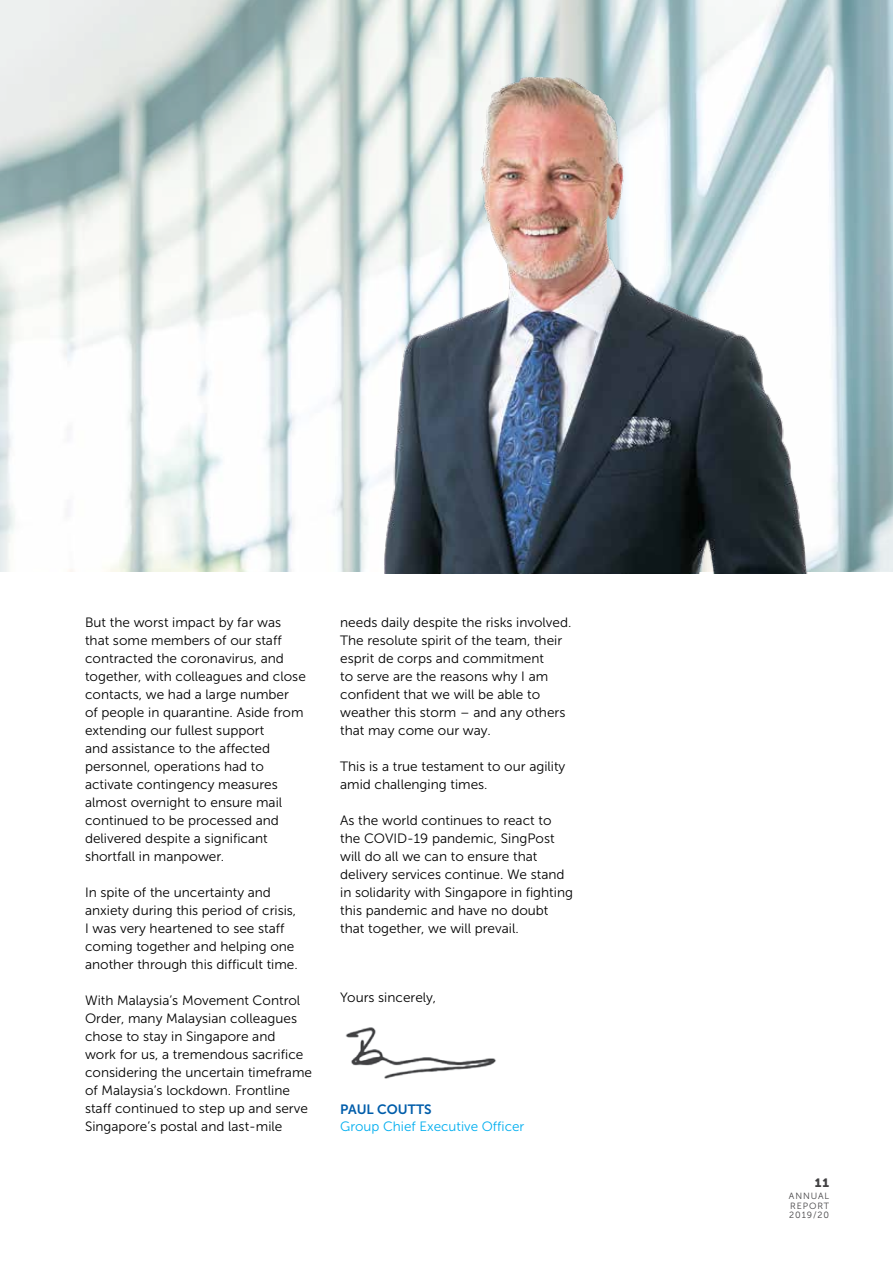
<style>
.page{position:relative;width:893px;height:1263px;background:#fff}
.page>*{position:absolute;margin:0;border:0;box-sizing:border-box;transform-origin:0 0}
.t1{font:13.5px/18px "Museo Sans 300";color:#000}
.t2{font:13.5px "Museo Sans 300";color:#00aeef}
.t3{font:13.5px "Museo Sans 700";color:#005daa}
.t4{font:12px "Museo Sans 900";color:#414042}
.t5{font:9px/9.8px "Museo Sans 300";letter-spacing:.1em;color:#414042;text-align:justify}
</style>
<div class="page">
<img style="left:0;top:0;width:893px;height:572px">
<img style="left:319px;top:36px;width:497px;height:537px">
<img style="left:345px;top:1027px;width:151px;height:52px">
<p class="t1" style="left:85px;top:614px;width:222px">But the worst impact by far was that some members of our staff contracted the coronavirus, and together, with colleagues and close contacts, we had a large number<br>of people in quarantine. Aside from extending our fullest support<br>and assistance to the affected personnel, operations had to activate contingency measures almost overnight to ensure mail continued to be processed and delivered despite a significant shortfall in manpower.</p>
<p class="t1" style="left:85px;top:884px;width:214px">In spite of the uncertainty and anxiety during this period of crisis, I was very heartened to see staff coming together and helping one another through this difficult time.</p>
<p class="t1" style="left:85px;top:992px;width:229px">With Malaysia’s Movement Control Order, many Malaysian colleagues chose to stay in Singapore and<br>work for us, a tremendous sacrifice considering the uncertain timeframe of Malaysia’s lockdown. Frontline staff continued to step up and serve Singapore’s postal and last-mile</p>
<p class="t1" style="left:340px;top:614px;width:233px">needs daily despite the risks involved.<br>The resolute spirit of the team, their esprit de corps and commitment<br>to serve are the reasons why I am confident that we will be able to weather this storm – and any others that may come our way.</p>
<p class="t1" style="left:340px;top:758px;width:227px">This is a true testament to our agility amid challenging times.</p>
<p class="t1" style="left:340px;top:812px;width:234px">As the world continues to react to the COVID-19 pandemic, SingPost will do all we can to ensure that delivery services continue. We stand in solidarity with Singapore in fighting this pandemic and have no doubt that together, we will prevail.</p>
<p class="t1" style="left:340px;top:989px;width:97px">Yours sincerely,</p>
<p class="t3" style="left:340px;top:1102px;width:93px">PAUL COUTTS</p>
<p class="t2" style="left:340px;top:1119px;width:186px">Group Chief Executive Officer</p>
<p class="t4" style="left:815px;top:1176px;width:16px">11</p>
<p class="t5" style="left:789px;top:1191px;width:42px">ANNUAL REPORT 2019/20</p>
</div>
